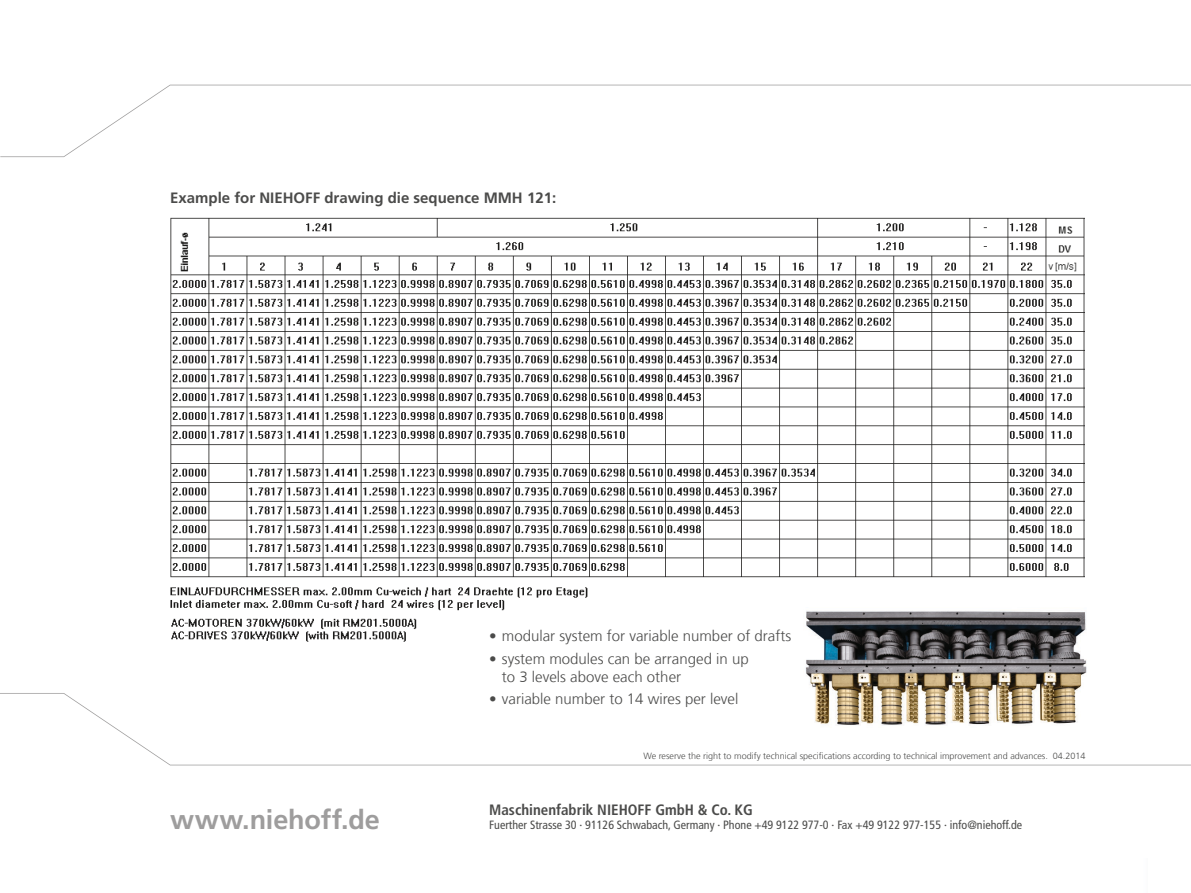
<style>
.page{position:relative;width:1191px;height:893px;background:#fff}
.page>*{position:absolute;margin:0;border:0;box-sizing:border-box;transform-origin:0 0}
.t1{font:700 27px "Frutiger LT Com";letter-spacing:-.005em;color:#9e9d9d}
.t2{font:300 15px/18px "Frutiger LT Com";color:#4b4b4a}
.t3{font:700 15px "Frutiger LT Com";color:#4b4b4a}
.t4{font:700 condensed 15px "Frutiger LT Com";color:#4b4b4a}
.t5{font:condensed 12px "Frutiger LT Com";color:#4b4b4a}
.t6{font:300 9px "Frutiger LT Com";color:#4b4b4a}
</style>
<div class="page">
<svg style="left:0;top:85px;width:1191px;height:72px"></svg>
<svg style="left:0;top:693px;width:1191px;height:72px"></svg>
<img style="left:170px;top:217px;width:914px;height:425px">
<img style="left:803px;top:607px;width:286px;height:120px">
<p class="t3" style="left:170px;top:189px;width:387px">Example for NIEHOFF drawing die sequence MMH 121:</p>
<p class="t2" style="left:489px;top:627px;width:303px">• modular system for variable number of drafts</p>
<p class="t2" style="left:502px;top:650px;width:248px;text-indent:-13px">• system modules can be arranged in up to 3 levels above each other</p>
<p class="t2" style="left:489px;top:690px;width:251px">• variable number to 14 wires per level</p>
<p class="t6" style="left:643px;top:751px;width:443px">We reserve the right to modify technical specifications according to technical improvement and advances. 04.2014</p>
<h1 class="t1" style="left:170px;top:804px;width:211px">www.niehoff.de</h1>
<p class="t4" style="left:489px;top:800px;width:265px">Maschinenfabrik NIEHOFF GmbH &amp; Co. KG</p>
<p class="t5" style="left:489px;top:818px;width:534px">Fuerther Strasse 30 · 91126 Schwabach, Germany · Phone +49 9122 977-0 · Fax +49 9122 977-155 · info@niehoff.de</p>
</div>
